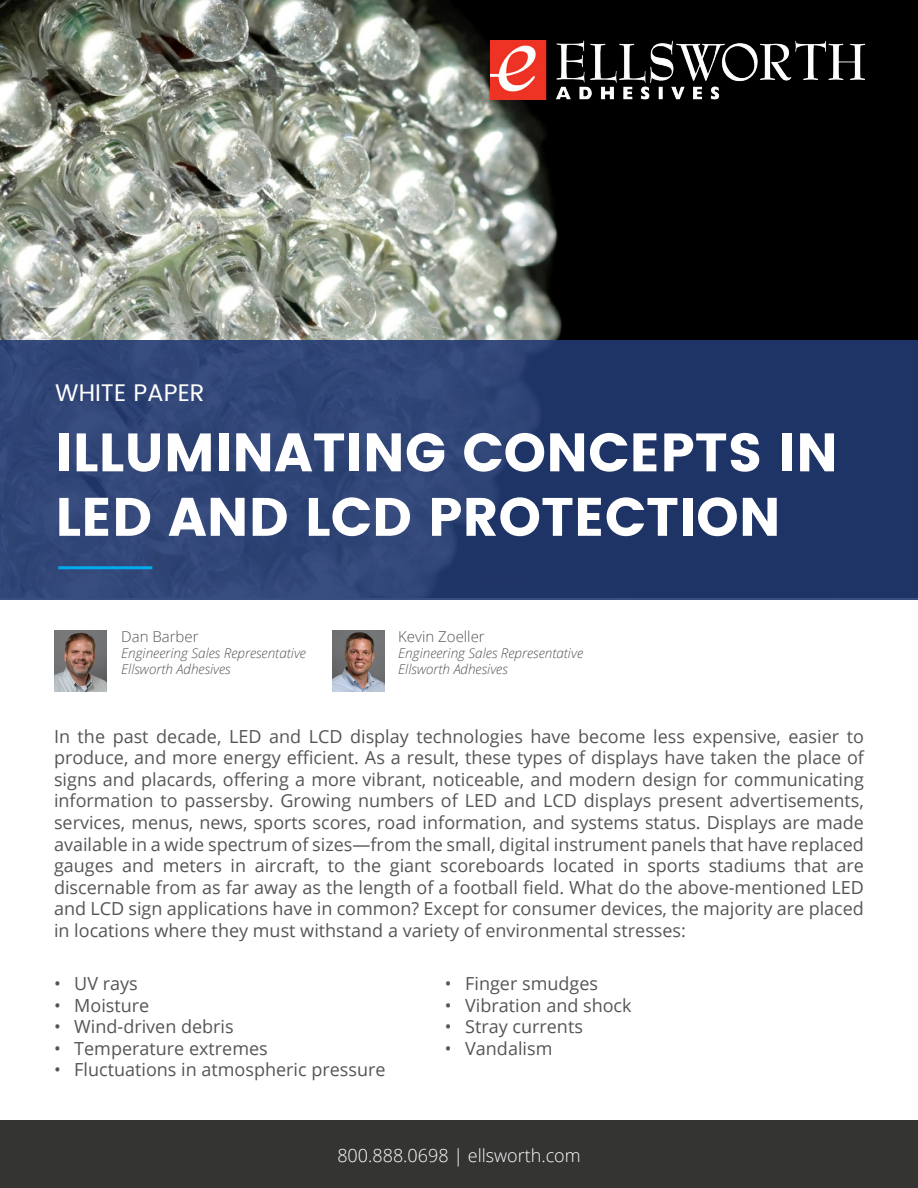
<style>
.page{position:relative;width:918px;height:1188px;background:#fff}
.page>*{position:absolute;margin:0;border:0;box-sizing:border-box;transform-origin:0 0}
.t1{font:700 54px/64.5px "Poppins";color:#fff}
.t2{font:24px "Poppins";color:#fff}
.t3{font:18px/21.6px "Open Sans";color:#555;text-align:justify}
.t4{font:300 18px "Open Sans";color:#fff}
.t5{font:300 15px "Open Sans";color:#555}
.t6{font:italic 300 13.5px/16.2px "Open Sans";color:#555}
</style>
<div class="page">
<img style="left:0;top:0;width:918px;height:340px">
<div style="left:0;top:1120px;width:918px;height:68px;background:#343433"></div>
<div style="left:0;top:340px;width:918px;height:259px;background:linear-gradient(to right,#364c7d,#1b3063)"></div>
<img style="left:54px;top:631px;width:52px;height:60px">
<img style="left:491px;top:40px;width:374px;height:59px">
<hr style="left:58px;top:566px;width:94px;height:3px;background:#00aeef">
<img style="left:332px;top:631px;width:52px;height:60px">
<h2 class="t2" style="left:55px;top:376px;width:151px">WHITE PAPER</h2>
<h1 class="t1" style="left:55px;top:420px;width:784px">ILLUMINATING CONCEPTS IN<br>LED AND LCD PROTECTION</h1>
<p class="t5" style="left:121px;top:626px;width:79px">Dan Barber</p>
<p class="t6" style="left:121px;top:645px;width:186px">Engineering Sales Representative<br>Ellsworth Adhesives</p>
<p class="t5" style="left:398px;top:626px;width:88px">Kevin Zoeller</p>
<p class="t6" style="left:398px;top:645px;width:186px">Engineering Sales Representative<br>Ellsworth Adhesives</p>
<p class="t3" style="left:54px;top:725px;width:812px">In the past decade, LED and LCD display technologies have become less expensive, easier to produce, and more energy efficient. As a result, these types of displays have taken the place of signs and placards, offering a more vibrant, noticeable, and modern design for communicating information to passersby. Growing numbers of LED and LCD displays present advertisements, services, menus, news, sports scores, road information, and systems status. Displays are made available in a wide spectrum of sizes—from the small, digital instrument panels that have replaced gauges and meters in aircraft, to the giant scoreboards located in sports stadiums that are discernable from as far away as the length of a football field. What do the above-mentioned LED and LCD sign applications have in common? Except for consumer devices, the majority are placed in locations where they must withstand a variety of environmental stresses:</p>
<p class="t3" style="left:54px;top:972px;width:85px">• UV rays</p>
<p class="t3" style="left:54px;top:994px;width:97px">• Moisture</p>
<p class="t3" style="left:54px;top:1015px;width:181px">• Wind-driven debris</p>
<p class="t3" style="left:54px;top:1037px;width:215px">• Temperature extremes</p>
<p class="t3" style="left:54px;top:1059px;width:333px">• Fluctuations in atmospheric pressure</p>
<p class="t3" style="left:445px;top:972px;width:155px">• Finger smudges</p>
<p class="t3" style="left:445px;top:994px;width:188px">• Vibration and shock</p>
<p class="t3" style="left:445px;top:1015px;width:139px">• Stray currents</p>
<p class="t3" style="left:445px;top:1037px;width:109px">• Vandalism</p>
<p class="t4" style="left:337px;top:1143px;width:245px">800.888.0698 | ellsworth.com</p>
</div>
